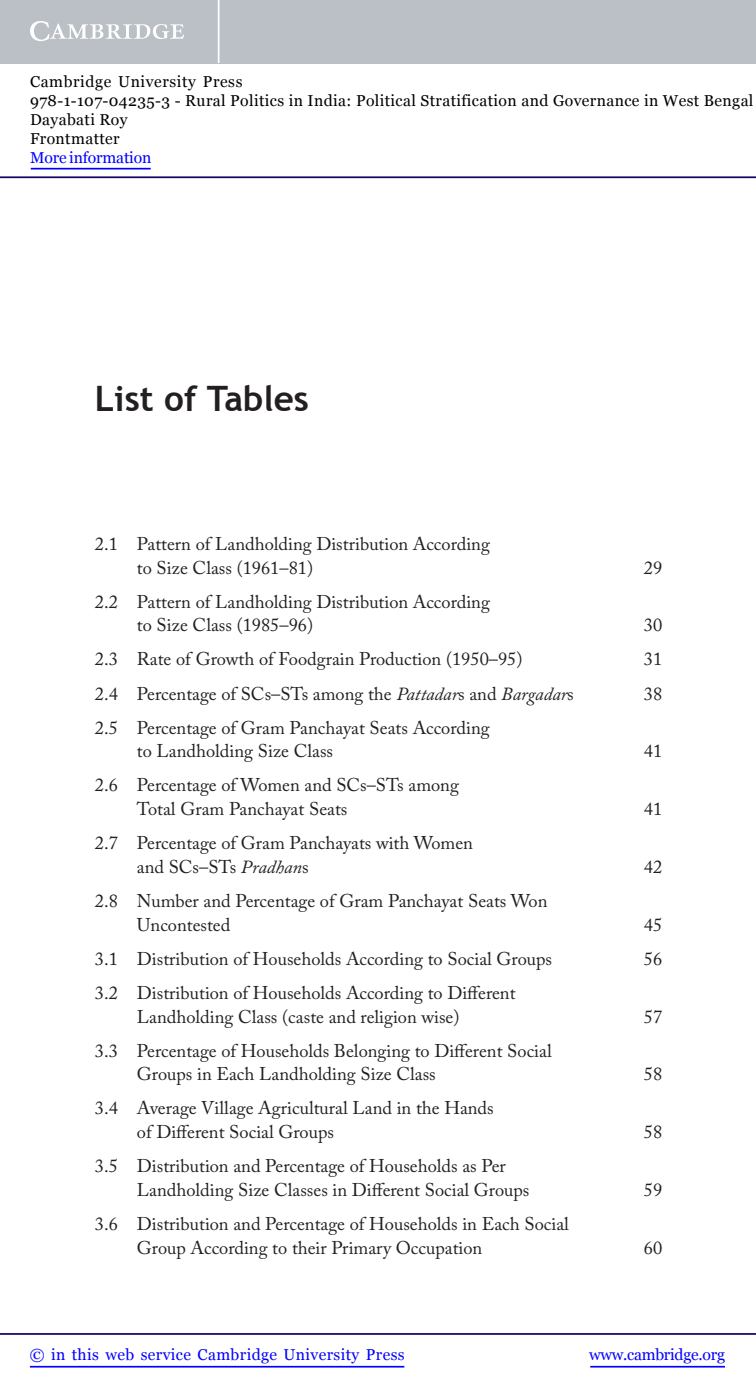
<style>
.page{position:relative;width:756px;height:1392px;background:#fff}
.page>*{position:absolute;margin:0;border:0;box-sizing:border-box;transform-origin:0 0}
.Content-head{font:700 35px "Trebuchet MS";color:#231f20}
.t1{font:18.38px/23.6px "Adobe Caslon Pro";color:#231f20}
.t2{font:15.75px/18.9px "Georgia";letter-spacing:.025em;color:#000}
.t3{font:15.75px "Georgia";letter-spacing:.025em;color:#00f}
.t4{font:15.75px "Georgia";letter-spacing:-.015em;color:#00f}
.t5{font:15.75px "Georgia";letter-spacing:-.01em;color:#00f}
.s1{font-style:italic}
</style>
<div class="page">
<hr style="left:590px;top:1366px;width:135px;height:1px;background:#00f">
<hr style="left:0;top:1333px;width:756px;height:2px;background:#150666">
<hr style="left:30px;top:1366px;width:374px;height:1px;background:#00f">
<div style="left:0;top:0;width:756px;height:63px;background:#bac0c6"></div>
<svg style="left:30px;top:21px;width:154px;height:20px"></svg>
<hr style="left:218px;top:0;width:1px;height:63px;background:#fff">
<hr style="left:0;top:176px;width:756px;height:2px;background:#150666">
<hr style="left:31px;top:168px;width:120px;height:1px;background:#00f">
<p class="t2" style="left:30px;top:72px;width:725px">Cambridge University Press<br>978-1-107-04235-3 - Rural Politics in India: Political Stratification and Governance in West Bengal Dayabati Roy<br>Frontmatter</p>
<p class="t5" style="left:30px;top:148px;width:123px">More information</p>
<p class="Content-head" style="left:95px;top:376px;width:216px">List of Tables</p>
<p class="t1" style="left:137px;top:532px;width:354px;text-indent:-42px">2.1 Pattern of Landholding Distribution According to Size Class (1961–81)</p>
<p class="t1" style="left:137px;top:589px;width:354px;text-indent:-42px">2.2 Pattern of Landholding Distribution According to Size Class (1985–96)</p>
<p class="t1" style="left:643px;top:555px;width:20px">29</p>
<p class="t1" style="left:643px;top:613px;width:20px">30</p>
<p class="t1" style="left:95px;top:647px;width:429px">2.3 Rate of Growth of Foodgrain Production (1950–95)</p>
<p class="t1" style="left:643px;top:647px;width:20px">31</p>
<p class="t1" style="left:95px;top:681px;width:480px">2.4 Percentage of SCs–STs among the <span class="s1">Pattadar</span>s and <span class="s1">Bargadar</span>s</p>
<p class="t1" style="left:643px;top:681px;width:20px">38</p>
<p class="t1" style="left:137px;top:715px;width:354px;text-indent:-42px">2.5 Percentage of Gram Panchayat Seats According to Landholding Size Class</p>
<p class="t1" style="left:643px;top:739px;width:20px">41</p>
<p class="t1" style="left:137px;top:773px;width:323px;text-indent:-42px">2.6 Percentage of Women and SCs–STs among<br>Total Gram Panchayat Seats</p>
<p class="t1" style="left:137px;top:831px;width:337px;text-indent:-42px">2.7 Percentage of Gram Panchayats with Women and SCs–STs <span class="s1">Pradhan</span>s</p>
<p class="t1" style="left:137px;top:889px;width:412px;text-indent:-42px">2.8 Number and Percentage of Gram Panchayat Seats Won<br>Uncontested</p>
<p class="t1" style="left:643px;top:797px;width:20px">41</p>
<p class="t1" style="left:643px;top:854px;width:20px">42</p>
<p class="t1" style="left:643px;top:912px;width:20px">45</p>
<p class="t1" style="left:95px;top:946px;width:459px">3.1 Distribution of Households According to Social Groups</p>
<p class="t1" style="left:643px;top:946px;width:20px">56</p>
<p class="t1" style="left:137px;top:980px;width:380px;text-indent:-42px">3.2 Distribution of Households According to Different<br>Landholding Class (caste and religion wise)</p>
<p class="t1" style="left:643px;top:1004px;width:20px">57</p>
<p class="t1" style="left:137px;top:1038px;width:416px;text-indent:-42px">3.3 Percentage of Households Belonging to Different Social<br>Groups in Each Landholding Size Class</p>
<p class="t1" style="left:137px;top:1096px;width:358px;text-indent:-42px">3.4 Average Village Agricultural Land in the Hands of Different Social Groups</p>
<p class="t1" style="left:137px;top:1154px;width:394px;text-indent:-42px">3.5 Distribution and Percentage of Households as Per<br>Landholding Size Classes in Different Social Groups</p>
<p class="t1" style="left:137px;top:1211px;width:433px;text-indent:-42px">3.6 Distribution and Percentage of Households in Each Social<br>Group According to their Primary Occupation</p>
<p class="t1" style="left:643px;top:1062px;width:20px">58</p>
<p class="t1" style="left:643px;top:1120px;width:20px">58</p>
<p class="t1" style="left:643px;top:1177px;width:20px">59</p>
<p class="t1" style="left:643px;top:1235px;width:20px">60</p>
<p class="t3" style="left:30px;top:1345px;width:376px">© in this web service Cambridge University Press</p>
<p class="t4" style="left:589px;top:1345px;width:137px">www.cambridge.org</p>
</div>
